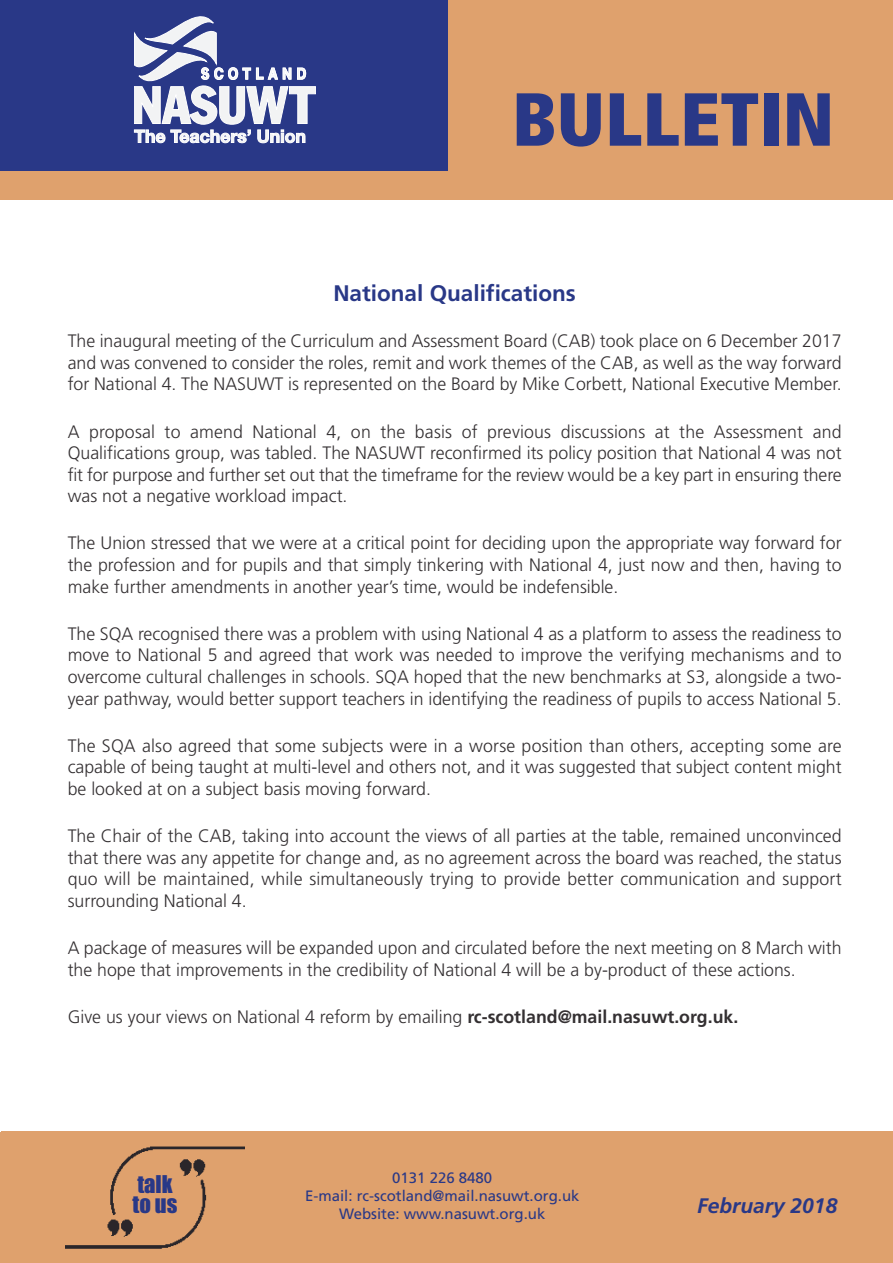
<style>
.page{position:relative;width:893px;height:1263px;background:#fff}
.page>*{position:absolute;margin:0;border:0;box-sizing:border-box;transform-origin:0 0}
.t1{font:900 condensed 75px "Frutiger";color:#293887}
.t2{font:22.65px/20.2px "Impact";color:#293887}
.t3{font:700 22.5px "Frutiger";color:#293887}
.t4{font:italic 700 21px "Frutiger";color:#293887}
.t5{font:300 18px/21.6px "Frutiger";color:#343032;text-align:justify}
.t6{font:15px/18px "Frutiger";color:#293887;text-align:center}
.s1{font-weight:700}
</style>
<div class="page">
<div style="left:0;top:1132px;width:893px;height:131px;background:#dfa16d"></div>
<div style="left:0;top:0;width:893px;height:200px;background:#dfa16d"></div>
<div style="left:0;top:0;width:447px;height:170px;background:#293887"></div>
<svg style="left:134px;top:16px;width:182px;height:127px"></svg>
<img style="left:65px;top:1146px;width:180px;height:103px">
<h1 class="t1" style="left:512px;top:90px;width:324px">BULLETIN</h1>
<p class="t3" style="left:333px;top:284px;width:244px">National Qualifications</p>
<p class="t5" style="left:68px;top:332px;width:775px">The inaugural meeting of the Curriculum and Assessment Board (CAB) took place on 6 December 2017 and was convened to consider the roles, remit and work themes of the CAB, as well as the way forward for National 4. The NASUWT is represented on the Board by Mike Corbett, National Executive Member.</p>
<p class="t5" style="left:68px;top:422px;width:775px">A proposal to amend National 4, on the basis of previous discussions at the Assessment and Qualifications group, was tabled. The NASUWT reconfirmed its policy position that National 4 was not fit for purpose and further set out that the timeframe for the review would be a key part in ensuring there was not a negative workload impact.</p>
<p class="t5" style="left:68px;top:534px;width:775px">The Union stressed that we were at a critical point for deciding upon the appropriate way forward for the profession and for pupils and that simply tinkering with National 4, just now and then, having to make further amendments in another year’s time, would be indefensible.</p>
<p class="t5" style="left:68px;top:624px;width:775px">The SQA recognised there was a problem with using National 4 as a platform to assess the readiness to move to National 5 and agreed that work was needed to improve the verifying mechanisms and to overcome cultural challenges in schools. SQA hoped that the new benchmarks at S3, alongside a two&shy;year pathway, would better support teachers in identifying the readiness of pupils to access National 5.</p>
<p class="t5" style="left:68px;top:736px;width:775px">The SQA also agreed that some subjects were in a worse position than others, accepting some are capable of being taught at multi-level and others not, and it was suggested that subject content might be looked at on a subject basis moving forward.</p>
<p class="t5" style="left:68px;top:826px;width:775px">The Chair of the CAB, taking into account the views of all parties at the table, remained unconvinced that there was any appetite for change and, as no agreement across the board was reached, the status quo will be maintained, while simultaneously trying to provide better communication and support surrounding National 4.</p>
<p class="t5" style="left:68px;top:938px;width:775px">A package of measures will be expanded upon and circulated before the next meeting on 8 March with the hope that improvements in the credibility of National 4 will be a by-product of these actions.</p>
<p class="t5" style="left:68px;top:1007px;width:672px">Give us your views on National 4 reform by emailing <span class="s1">rc-scotland@mail.nasuwt.org.uk.</span></p>
<p class="t2" style="left:133px;top:1175px;width:46px">talk to us</p>
<p class="t6" style="left:305px;top:1170px;width:276px">0131 226 8480<br>E-mail: rc-scotland@mail.nasuwt.org.uk<br>Website: www.nasuwt.org.uk</p>
<p class="t4" style="left:697px;top:1197px;width:142px">February 2018</p>
</div>
